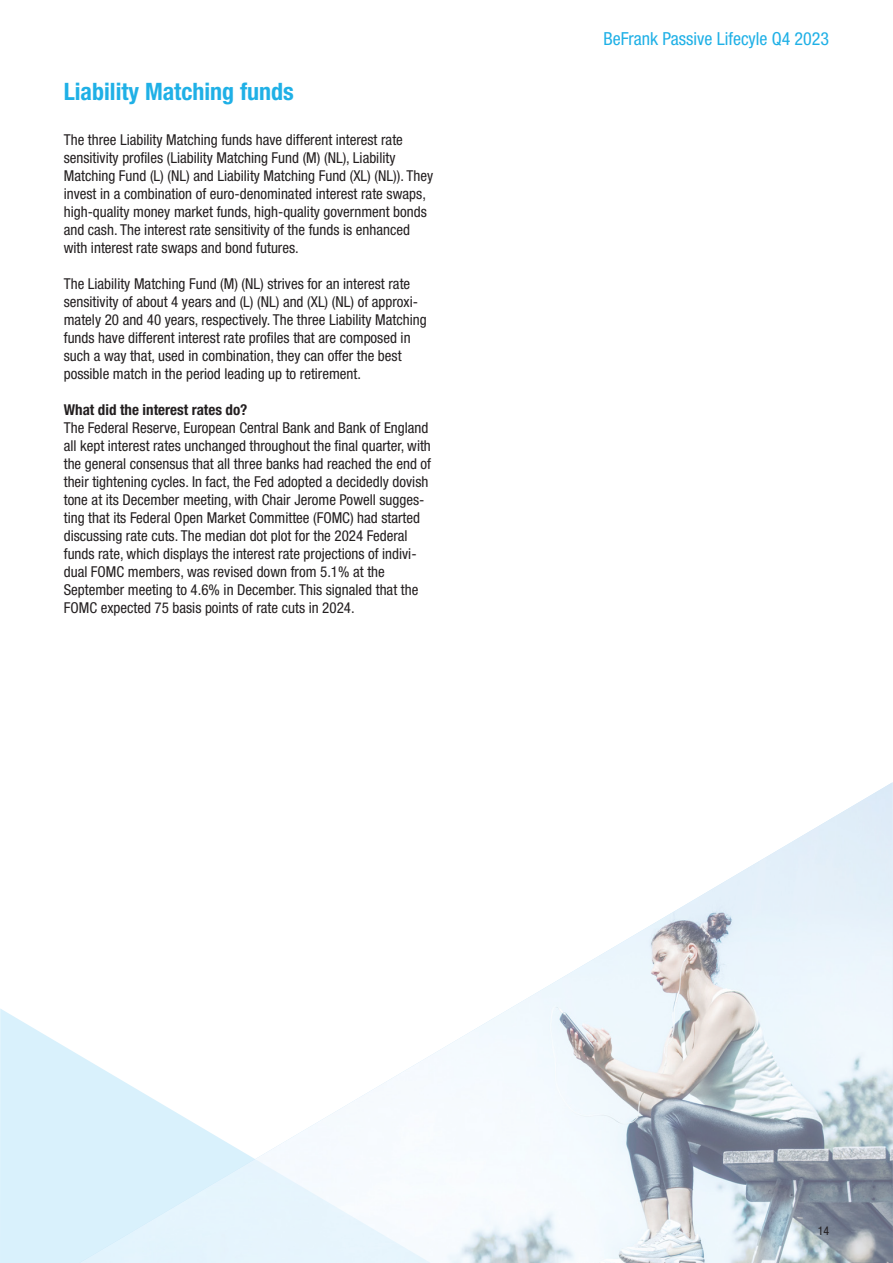
<style>
.page{position:relative;width:893px;height:1263px;background:#fff}
.page>*{position:absolute;margin:0;border:0;box-sizing:border-box;transform-origin:0 0}
.Tabeltekst_titel_16_18_blauw{font:700 condensed 24px "Helvetica Neue LT Std";color:#1fb0e6}
.t1{font:condensed 18px "Helvetica Neue LT Std";color:#1fb0e6}
.Platte_tekst_10_12_zwart{font:condensed 15px/18px "Helvetica Neue LT Std";color:#231f20}
.Platte_tekst_10_12_zwart_vet{font:700 condensed 15px "Helvetica Neue LT Std";color:#231f20}
.NN_A4_Pagenumber_right_8pt{font:condensed 12px "Helvetica Neue LT Std";color:#231f20}
</style>
<div class="page">
<svg style="left:1px;top:1009px;width:63px;height:254px;fill:#d9f1fc"></svg>
<img style="left:79px;top:782px;width:814px;height:481px">
<svg style="left:0;top:1008px;width:1px;height:255px"></svg>
<p class="Tabeltekst_titel_16_18_blauw" style="left:64px;top:77px;width:232px">Liability Matching funds</p>
<p class="Platte_tekst_10_12_zwart" style="left:64px;top:130px;width:371px">The three Liability Matching funds have different interest rate sensitivity profiles (Liability Matching Fund (M) (NL), Liability Matching Fund (L) (NL) and Liability Matching Fund (XL) (NL)). They invest in a combination of euro-denominated interest rate swaps, high-quality money market funds, high-quality government bonds and cash. The interest rate sensitivity of the funds is enhanced with interest rate swaps and bond futures.</p>
<p class="Platte_tekst_10_12_zwart" style="left:64px;top:274px;width:364px">The Liability Matching Fund (M) (NL) strives for an interest rate sensitivity of about 4 years and (L) (NL) and (XL) (NL) of approxi&shy;mately 20 and 40 years, respectively. The three Liability Matching funds have different interest rate profiles that are composed in such a way that, used in combination, they can offer the best possible match in the period leading up to retirement.</p>
<p class="Platte_tekst_10_12_zwart_vet" style="left:64px;top:400px;width:185px">What did the interest rates do?</p>
<p class="Platte_tekst_10_12_zwart" style="left:64px;top:418px;width:369px">The Federal Reserve, European Central Bank and Bank of England all kept interest rates unchanged throughout the final quarter, with the general consensus that all three banks had reached the end of their tightening cycles. In fact, the Fed adopted a decidedly dovish tone at its December meeting, with Chair Jerome Powell sugges&shy;ting that its Federal Open Market Committee (FOMC) had started discussing rate cuts. The median dot plot for the 2024 Federal funds rate, which displays the interest rate projections of indivi&shy;dual FOMC members, was revised down from 5.1% at the September meeting to 4.6% in December. This signaled that the FOMC expected 75 basis points of rate cuts in 2024.</p>
<p class="t1" style="left:603px;top:28px;width:227px">BeFrank Passive Lifecyle Q4 2023</p>
<p class="NN_A4_Pagenumber_right_8pt" style="left:818px;top:1224px;width:13px">14</p>
</div>
